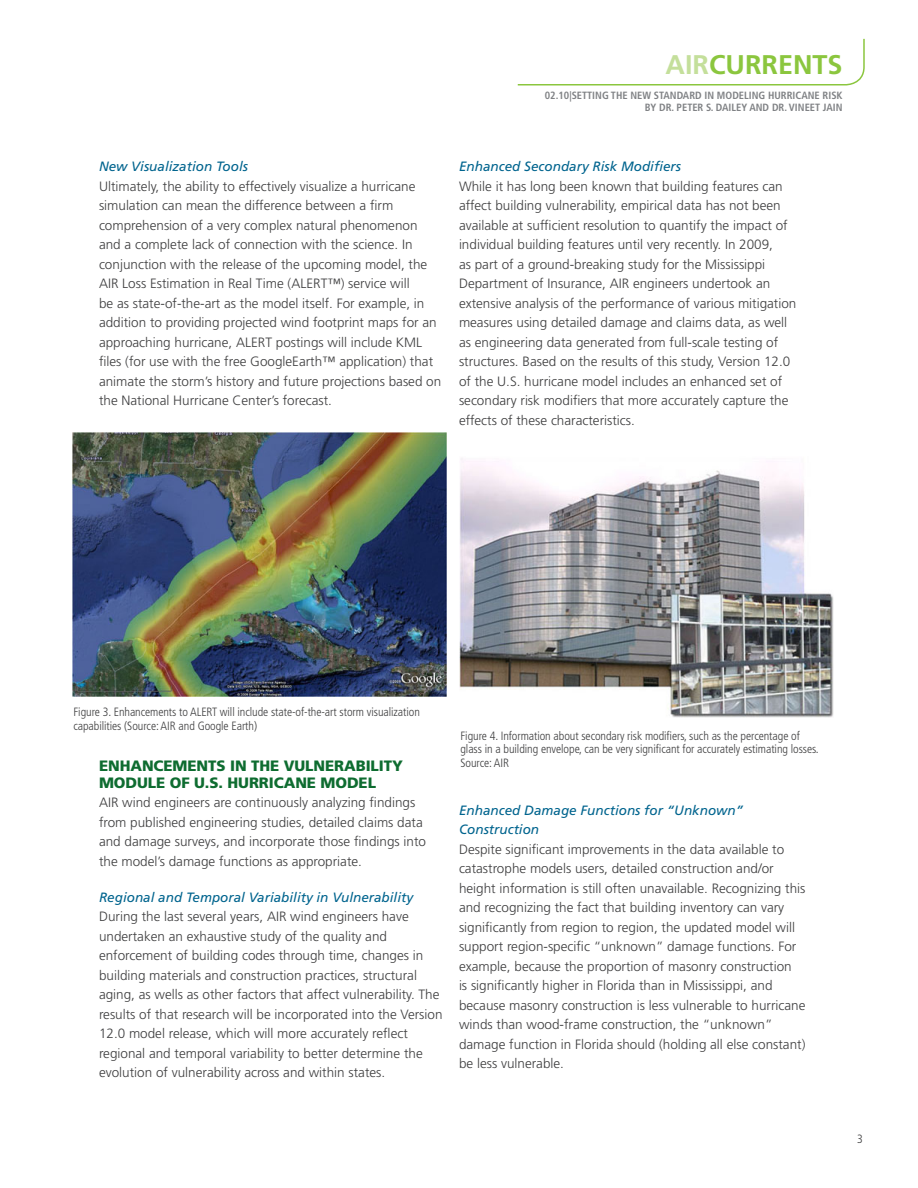
<style>
.page{position:relative;width:918px;height:1188px;background:#fff}
.page>*{position:absolute;margin:0;border:0;box-sizing:border-box;transform-origin:0 0}
.t1{font:700 27px "Frutiger LT Std";color:#8bc63e}
.Body{font:900 15px/16.5px "Frutiger LT Std";letter-spacing:-.005em;color:#0e6c30}
.Body-2{font:300 13.5px/19.5px "Frutiger LT Std";color:#3e3e3f}
.SUBHeader{font:italic 13.5px/19.5px "Frutiger LT Std";color:#00648e}
.t2{font:300 condensed 12px/13.5px "Frutiger LT Std";letter-spacing:-.005em;color:#3e3e3f}
.t3{font:700 condensed 10.5px/12.6px "Frutiger LT Std";color:#808285;text-align:right}
.s1{color:#c4df9b}
</style>
<div class="page">
<svg style="left:517px;top:38px;width:348px;height:48px"></svg>
<img style="left:72px;top:432px;width:375px;height:264px">
<img style="left:459px;top:458px;width:375px;height:260px">
<h1 class="t1" style="left:666px;top:49px;width:176px"><span class="s1">AIR</span>CURRENTS</h1>
<p class="t3" style="left:545px;top:89px;width:299px">02.10|SETTING THE NEW STANDARD IN MODELING HURRICANE RISK<br>BY DR. PETER S. DAILEY AND DR. VINEET JAIN</p>
<p class="SUBHeader" style="left:99px;top:157px;width:151px">New Visualization Tools</p>
<p class="Body-2" style="left:99px;top:176px;width:344px">Ultimately, the ability to effectively visualize a hurricane simulation can mean the difference between a firm comprehension of a very complex natural phenomenon and a complete lack of connection with the science. In conjunction with the release of the upcoming model, the AIR Loss Estimation in Real Time (ALERT™) service will<br>be as state-of-the-art as the model itself. For example, in addition to providing projected wind footprint maps for an approaching hurricane, ALERT postings will include KML files (for use with the free GoogleEarth™ application) that animate the storm’s history and future projections based on the National Hurricane Center’s forecast.</p>
<p class="SUBHeader" style="left:459px;top:157px;width:224px">Enhanced Secondary Risk Modifiers</p>
<p class="Body-2" style="left:459px;top:176px;width:339px">While it has long been known that building features can affect building vulnerability, empirical data has not been available at sufficient resolution to quantify the impact of individual building features until very recently. In 2009,<br>as part of a ground-breaking study for the Mississippi Department of Insurance, AIR engineers undertook an extensive analysis of the performance of various mitigation measures using detailed damage and claims data, as well as engineering data generated from full-scale testing of structures. Based on the results of this study, Version 12.0 of the U.S. hurricane model includes an enhanced set of secondary risk modifiers that more accurately capture the effects of these characteristics.</p>
<p class="t2" style="left:74px;top:705px;width:348px">Figure 3. Enhancements to ALERT will include state-of-the-art storm visualization capabilities (Source: AIR and Google Earth)</p>
<p class="Body" style="left:99px;top:758px;width:305px">ENHANCEMENTS IN THE VULNERABILITY<br>MODULE OF U.S. HURRICANE MODEL</p>
<p class="Body-2" style="left:99px;top:793px;width:329px">AIR wind engineers are continuously analyzing findings from published engineering studies, detailed claims data and damage surveys, and incorporate those findings into the model’s damage functions as appropriate.</p>
<p class="SUBHeader" style="left:99px;top:887px;width:316px">Regional and Temporal Variability in Vulnerability</p>
<p class="Body-2" style="left:99px;top:907px;width:345px">During the last several years, AIR wind engineers have undertaken an exhaustive study of the quality and enforcement of building codes through time, changes in building materials and construction practices, structural aging, as wells as other factors that affect vulnerability. The results of that research will be incorporated into the Version 12.0 model release, which will more accurately reflect regional and temporal variability to better determine the evolution of vulnerability across and within states.</p>
<p class="t2" style="left:460px;top:729px;width:360px">Figure 4. I nformation about secondary risk modifiers, such as the percentage of glass in a building envelope, can be very significant for accurately estimating losses.<br>Source: AIR</p>
<p class="SUBHeader" style="left:459px;top:800px;width:286px">Enhanced Damage Functions for “Unknown”<br>Construction</p>
<p class="Body-2" style="left:459px;top:839px;width:348px">Despite significant improvements in the data available to catastrophe models users, detailed construction and/or height information is still often unavailable. Recognizing this and recognizing the fact that building inventory can vary significantly from region to region, the updated model will support region-specific “unknown” damage functions. For example, because the proportion of masonry construction<br>is significantly higher in Florida than in Mississippi, and because masonry construction is less vulnerable to hurricane winds than wood-frame construction, the “unknown” damage function in Florida should (holding all else constant) be less vulnerable.</p>
<p class="t2" style="left:857px;top:1132px;width:7px">3</p>
</div>
